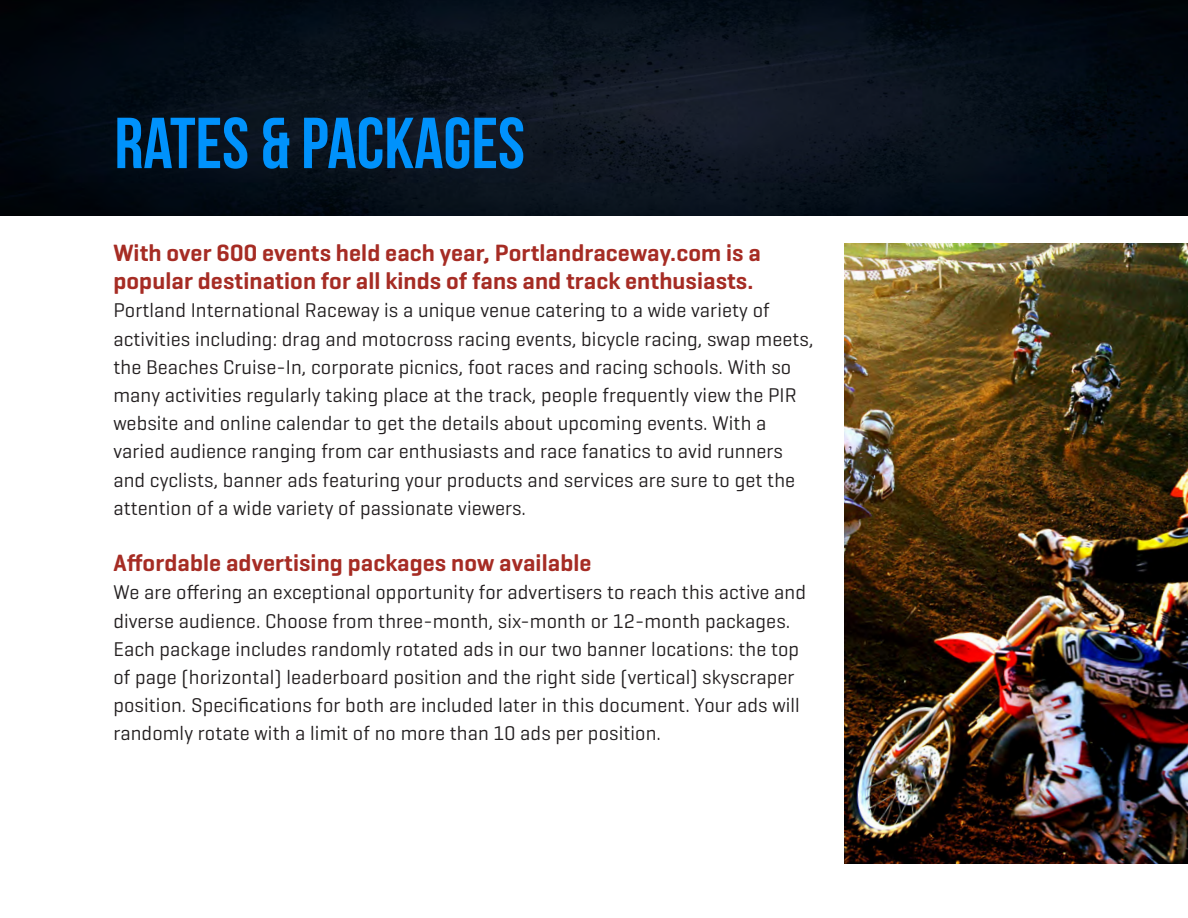
<style>
.page{position:relative;width:1188px;height:918px;background:#fff}
.page>*{position:absolute;margin:0;border:0;box-sizing:border-box;transform-origin:0 0}
.t1{font:72px "Bebas Neue";color:#0092fc}
.t2{font:600 24px/28.2px "Geogrotesque";letter-spacing:.005em;color:#a62c24}
.t3{font:20.25px/28.2px "Geogrotesque";letter-spacing:.005em;color:#231f20}
</style>
<div class="page">
<img style="left:0;top:0;width:1188px;height:216px">
<img style="left:844px;top:243px;width:344px;height:621px">
<h1 class="t1" style="left:114px;top:104px;width:412px">RATES &amp; PACKAGES</h1>
<p class="t2" style="left:113px;top:238px;width:649px">With over 600 events held each year, Portlandraceway.com is a popular destination for all kinds of fans and track enthusiasts.</p>
<p class="t3" style="left:113px;top:296px;width:702px">Portland International Raceway is a unique venue catering to a wide variety of activities including: drag and motocross racing events, bicycle racing, swap meets, the Beaches Cruise-In, corporate picnics, foot races and racing schools. With so many activities regularly taking place at the track, people frequently view the PIR website and online calendar to get the details about upcoming events. With a varied audience ranging from car enthusiasts and race fanatics to avid runners and cyclists, banner ads featuring your products and services are sure to get the attention of a wide variety of passionate viewers.</p>
<p class="t2" style="left:113px;top:549px;width:480px">Affordable advertising packages now available</p>
<p class="t3" style="left:113px;top:578px;width:694px">We are offering an exceptional opportunity for advertisers to reach this active and diverse audience. Choose from three-month, six-month or 12-month packages.<br>Each package includes randomly rotated ads in our two banner locations: the top of page (horizontal) leaderboard position and the right side (vertical) skyscraper position. Specifications for both are included later in this document. Your ads will randomly rotate with a limit of no more than 10 ads per position.</p>
</div>
